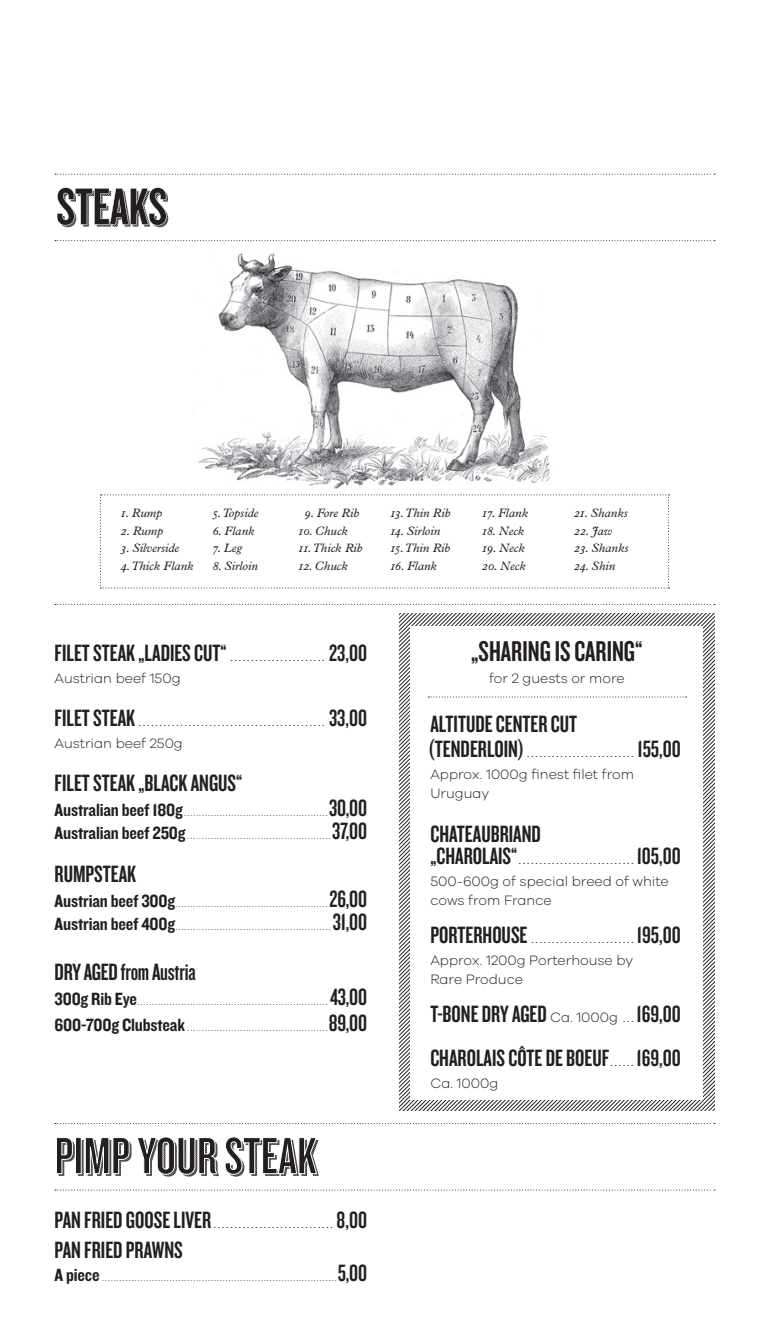
<style>
.page{position:relative;width:769px;height:1340px;background:#fff}
.page>*{position:absolute;margin:0;border:0;box-sizing:border-box;transform-origin:0 0}
.t1{font:29.75px "Knockout 48 Featherweight";color:#231f20}
.t2{font:100 24.5px "Galano Grotesque";color:#231f20}
.t3{font:24.5px/44.4px "Knockout 48 Featherweight";color:#231f20}
.t4{font:100 18.38px/22.8px "Galano Grotesque";color:#231f20}
.t5{font:300 14px/19.2px "Galano Grotesque";color:#231f20}
.t6{font:italic 12.25px "Plantin MT Pro";color:#231f20}
.s1{color:#fff}
.s2{font-family:"Galano Grotesque";font-weight:100}
.s3{font-family:"Knockout 48 Featherweight";font-weight:400}
.s4{font-family:"Knockout 50 Welterweight";font-weight:400}
.s5{font-family:"Knockout 48 Featherweight";font-weight:400;font-size:24.5px}
.s6{font-family:"Galano Grotesque";font-weight:300;font-size:14px}
</style>
<div class="page">
<svg style="left:399px;top:613px;width:29px;height:497px"></svg>
<div style="left:410px;top:626px;width:293px;height:473px;background:#fff"></div>
<svg style="left:428px;top:613px;width:286px;height:497px"></svg>
<img style="left:198px;top:253px;width:352px;height:236px">
<svg style="left:100px;top:494px;width:570px;height:94px"></svg>
<svg style="left:55px;top:240px;width:660px;height:1px"></svg>
<svg style="left:55px;top:604px;width:660px;height:1px"></svg>
<svg style="left:55px;top:174px;width:660px;height:1px"></svg>
<svg style="left:57px;top:188px;width:111px;height:39px"></svg>
<svg style="left:55px;top:1189px;width:660px;height:1px"></svg>
<svg style="left:55px;top:1123px;width:660px;height:1px"></svg>
<svg style="left:57px;top:1137px;width:262px;height:39px"></svg>
<p class="t6" style="left:115px;top:506px;width:49px"><span class="s1">0</span>1. Rump</p>
<p class="t6" style="left:115px;top:523px;width:50px"><span class="s1">0</span>2. Rump</p>
<p class="t6" style="left:115px;top:541px;width:66px"><span class="s1">0</span>3. Silverside</p>
<p class="t6" style="left:115px;top:558px;width:80px"><span class="s1">0</span>4. Thick Flank</p>
<p class="t6" style="left:207px;top:506px;width:53px"><span class="s1">0</span>5. Topside</p>
<p class="t6" style="left:207px;top:523px;width:49px"><span class="s1">0</span>6. Flank</p>
<p class="t6" style="left:207px;top:541px;width:37px"><span class="s1">0</span>7. Leg</p>
<p class="t6" style="left:207px;top:558px;width:53px"><span class="s1">0</span>8. Sirloin</p>
<p class="t6" style="left:299px;top:506px;width:62px"><span class="s1">0</span>9. Fore Rib</p>
<p class="t6" style="left:299px;top:523px;width:51px">10. Chuck</p>
<p class="t6" style="left:299px;top:541px;width:66px">11. Thick Rib</p>
<p class="t6" style="left:299px;top:558px;width:51px">12. Chuck</p>
<p class="t6" style="left:390px;top:506px;width:62px">13. Thin Rib</p>
<p class="t6" style="left:390px;top:523px;width:51px">14. Sirloin</p>
<p class="t6" style="left:390px;top:541px;width:61px">15. Thin Rib</p>
<p class="t6" style="left:390px;top:558px;width:48px">16. Flank</p>
<p class="t6" style="left:482px;top:506px;width:47px">17. Flank</p>
<p class="t6" style="left:482px;top:523px;width:44px">18. Neck</p>
<p class="t6" style="left:482px;top:541px;width:44px">19. Neck</p>
<p class="t6" style="left:482px;top:558px;width:45px">20. Neck</p>
<p class="t6" style="left:574px;top:506px;width:55px">21. Shanks</p>
<p class="t6" style="left:574px;top:523px;width:40px">22. Jaw</p>
<p class="t6" style="left:574px;top:541px;width:56px">23. Shanks</p>
<p class="t6" style="left:574px;top:558px;width:43px">24. Shin</p>
<h2 class="t3" style="left:55px;top:630px;width:314px">FILET STEAK „LADIES CUT“<span class="s2">.......................</span>23,00</h2>
<p class="t5" style="left:55px;top:668px;width:128px">Austrian beef 150g</p>
<h2 class="t2" style="left:55px;top:703px;width:314px"><span class="s3">FILET STEAK</span>.............................................<span class="s3">33,00</span></h2>
<p class="t5" style="left:55px;top:733px;width:130px">Austrian beef 250g</p>
<h2 class="t3" style="left:55px;top:759px;width:189px">FILET STEAK „BLACK ANGUS“</h2>
<p class="t4" style="left:55px;top:797px;width:314px"><span class="s4">Australian beef 180g</span>.................................................<span class="s5">30,00<br></span><span class="s4">Australian beef 250g</span>.................................................<span class="s5">37,00</span></p>
<h2 class="t3" style="left:55px;top:850px;width:83px">RUMPSTEAK</h2>
<p class="t4" style="left:55px;top:888px;width:314px"><span class="s4">Austrian beef 300g</span>....................................................<span class="s5">26,00<br></span><span class="s4">Austrian beef 400g</span>.....................................................<span class="s5">31,00</span></p>
<h2 class="t3" style="left:55px;top:948px;width:143px">DRY AGED from Austria</h2>
<p class="t4" style="left:55px;top:985px;width:314px;line-height:25.2px"><span class="s4">300g Rib Eye</span>.................................................................<span class="s5">43,00<br></span><span class="s4">600-700g Clubsteak</span>................................................<span class="s5">89,00</span></p>
<h1 class="t1" style="left:471px;top:632px;width:173px">„SHARING IS CARING“</h1>
<p class="t5" style="left:489px;top:668px;width:137px">for 2 guests or more</p>
<h2 class="t3" style="left:430px;top:700px;width:148px">ALTITUDE CENTER CUT</h2>
<h2 class="t2" style="left:428px;top:733px;width:254px"><span class="s3">(TENDERLOIN)</span>.......................... <span class="s3">155,00</span></h2>
<p class="t5" style="left:430px;top:763px;width:205px">Approx. 1000g finest filet from<br>Uruguay</p>
<h2 class="t3" style="left:430px;top:810px;width:112px">CHATEAUBRIAND</h2>
<h2 class="t2" style="left:430px;top:841px;width:252px"><span class="s3">„CHAROLAIS“</span>............................<span class="s3">105,00</span></h2>
<p class="t5" style="left:430px;top:871px;width:240px">500-600g of special breed of white cows from France</p>
<h2 class="t2" style="left:430px;top:920px;width:252px"><span class="s3">PORTERHOUSE</span>.........................<span class="s3">195,00</span></h2>
<p class="t5" style="left:430px;top:950px;width:204px">Approx. 1200g Porterhouse by<br>Rare Produce</p>
<h2 class="t3" style="left:430px;top:990px;width:252px">T-BONE DRY AGED <span class="s6">Ca. 1000g</span> <span class="s2">...</span>169,00<br>CHAROLAIS CÔTE DE BOEUF<span class="s2">......</span>169,00</h2>
<p class="t5" style="left:430px;top:1073px;width:69px">Ca. 1000g</p>
<h2 class="t2" style="left:55px;top:1204px;width:314px"><span class="s3">PAN FRIED GOOSE LIVER</span>.............................<span class="s3">8,00</span></h2>
<h2 class="t3" style="left:55px;top:1227px;width:130px">PAN FRIED PRAWNS</h2>
<p class="t4" style="left:55px;top:1262px;width:314px"><span class="s4">A piece</span> ................................................................................<span class="s5">5,00</span></p>
</div>
